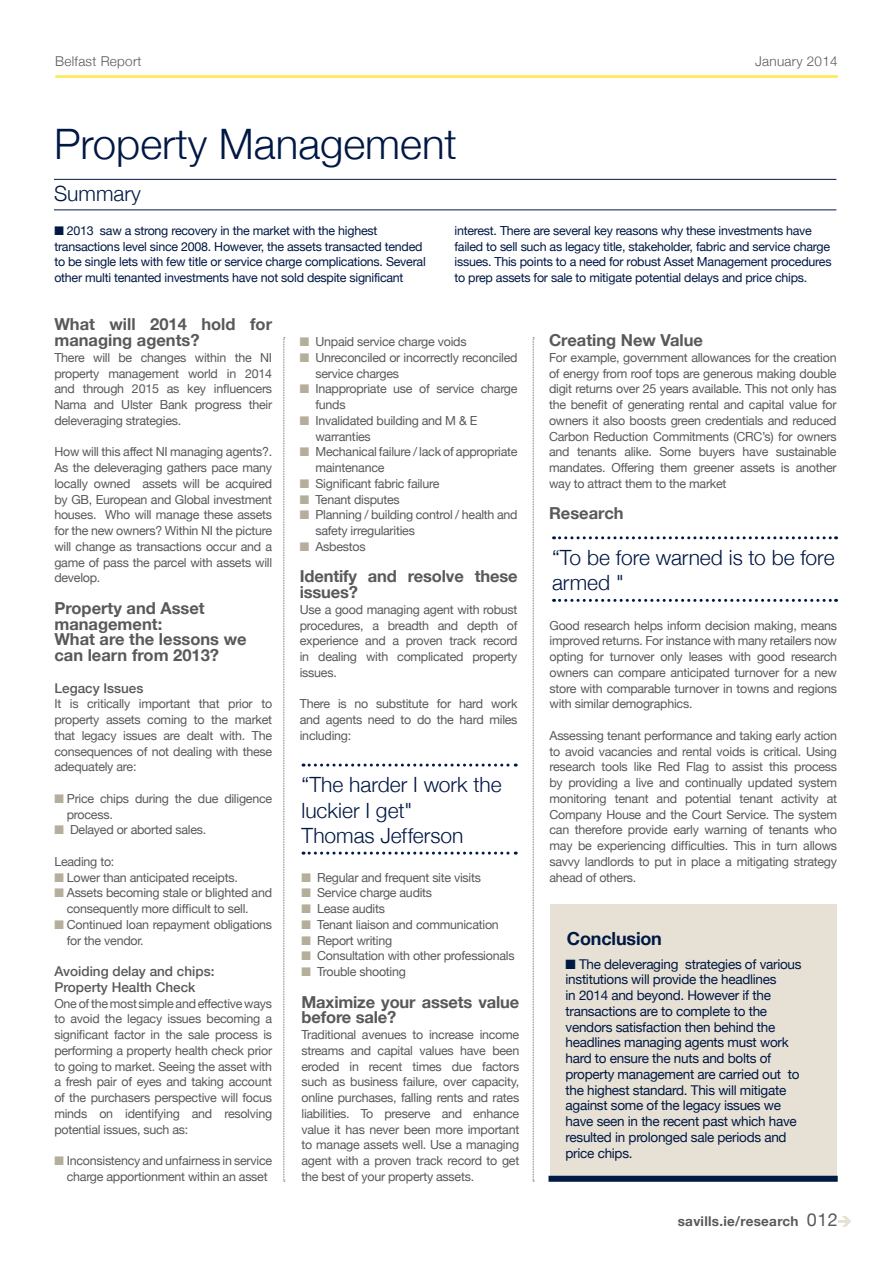
<style>
.page{position:relative;width:893px;height:1263px;background:#fff}
.page>*{position:absolute;margin:0;border:0;box-sizing:border-box;transform-origin:0 0}
.t1{font:300 42px "Helvetica Neue";color:#001844}
.t2{font:300 21px/25.5px "Helvetica Neue";color:#001844}
.t3{font:700 18px "Helvetica Neue";letter-spacing:-.01em;color:#001844}
.t4{font:700 16.5px/15.8px "Helvetica Neue";color:#58595b}
.t5{font:13.5px/15.8px "Helvetica Neue";letter-spacing:-.02em;color:#001844}
.t6{font:500 13.5px/15.8px "Helvetica Neue";color:#58595b}
.t7{font:300 13.5px "Helvetica Neue";letter-spacing:.02em;color:#58595b}
.t8{font:700 13.5px "Helvetica Neue";letter-spacing:.02em;color:#58595b}
.t9{font:12.45px/15.8px "Helvetica Neue";letter-spacing:-.02em;color:#58595b;text-align:justify}
.t10{font:12.45px/15.8px "Helvetica Neue";letter-spacing:-.02em;color:#001844}
.s1{color:#b4ae9b}
.s2{font-weight:400;font-size:18px}
</style>
<div class="page">
<svg style="left:838px;top:1216px;width:13px;height:11px"></svg>
<svg style="left:283px;top:338px;width:2px;height:843px;background:#d7d8d8"></svg>
<svg style="left:533px;top:338px;width:1px;height:843px"></svg>
<hr style="left:55px;top:75px;width:783px;height:3px;background:#ffe850">
<svg style="left:303px;top:763px;width:213px;height:3px"></svg>
<svg style="left:303px;top:852px;width:213px;height:3px"></svg>
<svg style="left:554px;top:536px;width:283px;height:3px"></svg>
<svg style="left:554px;top:599px;width:283px;height:3px"></svg>
<div style="left:550px;top:905px;width:287px;height:277px;background:#e7e1d5"></div>
<div style="left:549px;top:1176px;width:289px;height:6px;background:#001844"></div>
<hr style="left:54px;top:179px;width:782px;height:1px;background:#001844">
<hr style="left:54px;top:209px;width:782px;height:1px;background:#001844">
<p class="t7" style="left:55px;top:51px;width:88px">Belfast Report</p>
<p class="t7" style="left:755px;top:51px;width:84px">January 2014</p>
<h1 class="t1" style="left:54px;top:110px;width:405px">Property Management</h1>
<h2 class="t2" style="left:54px;top:180px;width:88px">Summary</h2>
<p class="t10" style="left:54px;top:223px;width:373px">■ 2013 saw a strong recovery in the market with the highest transactions level since 2008. However, the assets transacted tended to be single lets with few title or service charge complications. Several other multi tenanted investments have not sold despite significant</p>
<p class="t10" style="left:455px;top:223px;width:378px">interest. There are several key reasons why these investments have failed to sell such as legacy title, stakeholder, fabric and service charge issues. This points to a need for robust Asset Management procedures to prep assets for sale to mitigate potential delays and price chips.</p>
<h3 class="t4" style="left:54px;top:317px;width:219px">What will 2014 hold for managing agents?</h3>
<p class="t9" style="left:54px;top:350px;width:219px">There will be changes within the NI property management world in 2014 and through 2015 as key influencers Nama and Ulster Bank progress their deleveraging strategies.</p>
<p class="t9" style="left:54px;top:445px;width:219px">How will this affect NI managing agents?.<br>As the deleveraging gathers pace many locally owned assets will be acquired by GB, European and Global investment houses. Who will manage these assets for the new owners? Within NI the picture will change as transactions occur and a game of pass the parcel with assets will develop.</p>
<h3 class="t4" style="left:54px;top:600px;width:194px">Property and Asset management:<br>What are the lessons we can learn from 2013?</h3>
<p class="t6" style="left:54px;top:679px;width:91px">Legacy Issues</p>
<p class="t9" style="left:54px;top:697px;width:219px">It is critically important that prior to property assets coming to the market that legacy issues are dealt with. The consequences of not dealing with these adequately are:</p>
<p class="t9" style="left:67px;top:791px;width:207px;text-indent:-12px"><span class="s1">■</span> Price chips during the due diligence process.</p>
<p class="t9" style="left:54px;top:823px;width:153px"><span class="s1">■</span> Delayed or aborted sales.</p>
<p class="t9" style="left:54px;top:854px;width:62px">Leading to:</p>
<p class="t9" style="left:54px;top:870px;width:185px"><span class="s1">■</span> Lower than anticipated receipts.</p>
<p class="t9" style="left:67px;top:886px;width:207px;text-indent:-12px"><span class="s1">■</span> Assets becoming stale or blighted and consequently more difficult to sell.</p>
<p class="t9" style="left:67px;top:917px;width:207px;text-indent:-12px"><span class="s1">■</span> Continued loan repayment obligations for the vendor.</p>
<p class="t6" style="left:54px;top:963px;width:162px">Avoiding delay and chips:<br>Property Health Check</p>
<p class="t9" style="left:54px;top:996px;width:219px">One of the most simple and effective ways to avoid the legacy issues becoming a significant factor in the sale process is performing a property health check prior to going to market. Seeing the asset with a fresh pair of eyes and taking account of the purchasers perspective will focus minds on identifying and resolving potential issues, such as:</p>
<p class="t9" style="left:67px;top:1153px;width:207px;text-indent:-12px"><span class="s1">■</span> Inconsistency and unfairness in service charge apportionment within an asset</p>
<h3 class="t4" style="left:549px;top:333px;width:155px">Creating New Value</h3>
<p class="t9" style="left:549px;top:350px;width:289px">For example, government allowances for the creation of energy from roof tops are generous making double digit returns over 25 years available. This not only has the benefit of generating rental and capital value for owners it also boosts green credentials and reduced Carbon Reduction Commitments (CRC’s) for owners and tenants alike. Some buyers have sustainable mandates. Offering them greener assets is another way to attract them to the market</p>
<h3 class="t4" style="left:549px;top:506px;width:76px">Research</h3>
<p class="t9" style="left:300px;top:334px;width:168px"><span class="s1">■</span> Unpaid service charge voids</p>
<p class="t9" style="left:315px;top:350px;width:204px;text-indent:-16px"><span class="s1">■</span> Unreconciled or incorrectly reconciled service charges</p>
<p class="t9" style="left:315px;top:382px;width:204px;text-indent:-16px"><span class="s1">■</span> Inappropriate use of service charge funds</p>
<p class="t9" style="left:315px;top:413px;width:164px;text-indent:-16px"><span class="s1">■</span> Invalidated building and M &amp; E warranties</p>
<p class="t9" style="left:315px;top:445px;width:204px;text-indent:-16px"><span class="s1">■</span> Mechanical failure / lack of appropriate maintenance</p>
<p class="t9" style="left:300px;top:476px;width:141px"><span class="s1">■</span> Significant fabric failure</p>
<p class="t9" style="left:300px;top:492px;width:102px"><span class="s1">■</span> Tenant disputes</p>
<p class="t9" style="left:315px;top:508px;width:204px;text-indent:-16px"><span class="s1">■</span> Planning / building control / health and safety irregularities</p>
<p class="t9" style="left:300px;top:539px;width:67px"><span class="s1">■</span> Asbestos</p>
<h3 class="t4" style="left:300px;top:569px;width:219px">Identify and resolve these issues?</h3>
<p class="t9" style="left:300px;top:602px;width:219px">Use a good managing agent with robust procedures, a breadth and depth of experience and a proven track record in dealing with complicated property issues.</p>
<p class="t9" style="left:300px;top:697px;width:219px">There is no substitute for hard work and agents need to do the hard miles including:</p>
<h2 class="t2" style="left:552px;top:543px;width:284px">“To be fore warned is to be fore armed "</h2>
<p class="t9" style="left:549px;top:618px;width:289px">Good research helps inform decision making, means improved returns. For instance with many retailers now opting for turnover only leases with good research owners can compare anticipated turnover for a new store with comparable turnover in towns and regions with similar demographics.</p>
<p class="t9" style="left:549px;top:728px;width:289px">Assessing tenant performance and taking early action to avoid vacancies and rental voids is critical. Using research tools like Red Flag to assist this process by providing a live and continually updated system monitoring tenant and potential tenant activity at Company House and the Court Service. The system can therefore provide early warning of tenants who may be experiencing difficulties. This in turn allows savvy landlords to put in place a mitigating strategy ahead of others.</p>
<h2 class="t2" style="left:302px;top:771px;width:202px">“The harder I work the luckier I get"<br>Thomas Jefferson</h2>
<p class="t9" style="left:302px;top:870px;width:181px"><span class="s1">■</span> Regular and frequent site visits</p>
<p class="t9" style="left:302px;top:886px;width:132px"><span class="s1">■</span> Service charge audits</p>
<p class="t9" style="left:302px;top:901px;width:85px"><span class="s1">■</span> Lease audits</p>
<p class="t9" style="left:302px;top:917px;width:199px"><span class="s1">■</span> Tenant liaison and communication</p>
<p class="t9" style="left:302px;top:933px;width:92px"><span class="s1">■</span> Report writing</p>
<p class="t9" style="left:302px;top:949px;width:215px"><span class="s1">■</span> Consultation with other professionals</p>
<p class="t9" style="left:302px;top:964px;width:106px"><span class="s1">■</span> Trouble shooting</p>
<h3 class="t4" style="left:302px;top:994px;width:219px">Maximize your assets value before sale?</h3>
<p class="t9" style="left:302px;top:1027px;width:219px">Traditional avenues to increase income streams and capital values have been eroded in recent times due factors such as business failure, over capacity, online purchases, falling rents and rates liabilities. To preserve and enhance value it has never been more important to manage assets well. Use a managing agent with a proven track record to get the best of your property assets.</p>
<h3 class="t3" style="left:567px;top:924px;width:97px">Conclusion</h3>
<p class="t5" style="left:566px;top:957px;width:237px">■ The deleveraging strategies of various institutions will provide the headlines<br>in 2014 and beyond. However if the transactions are to complete to the vendors satisfaction then behind the headlines managing agents must work hard to ensure the nuts and bolts of property management are carried out to the highest standard. This will mitigate against some of the legacy issues we have seen in the recent past which have resulted in prolonged sale periods and price chips.</p>
<p class="t8" style="left:678px;top:1210px;width:161px">savills.ie/research <span class="s2">012</span></p>
</div>
